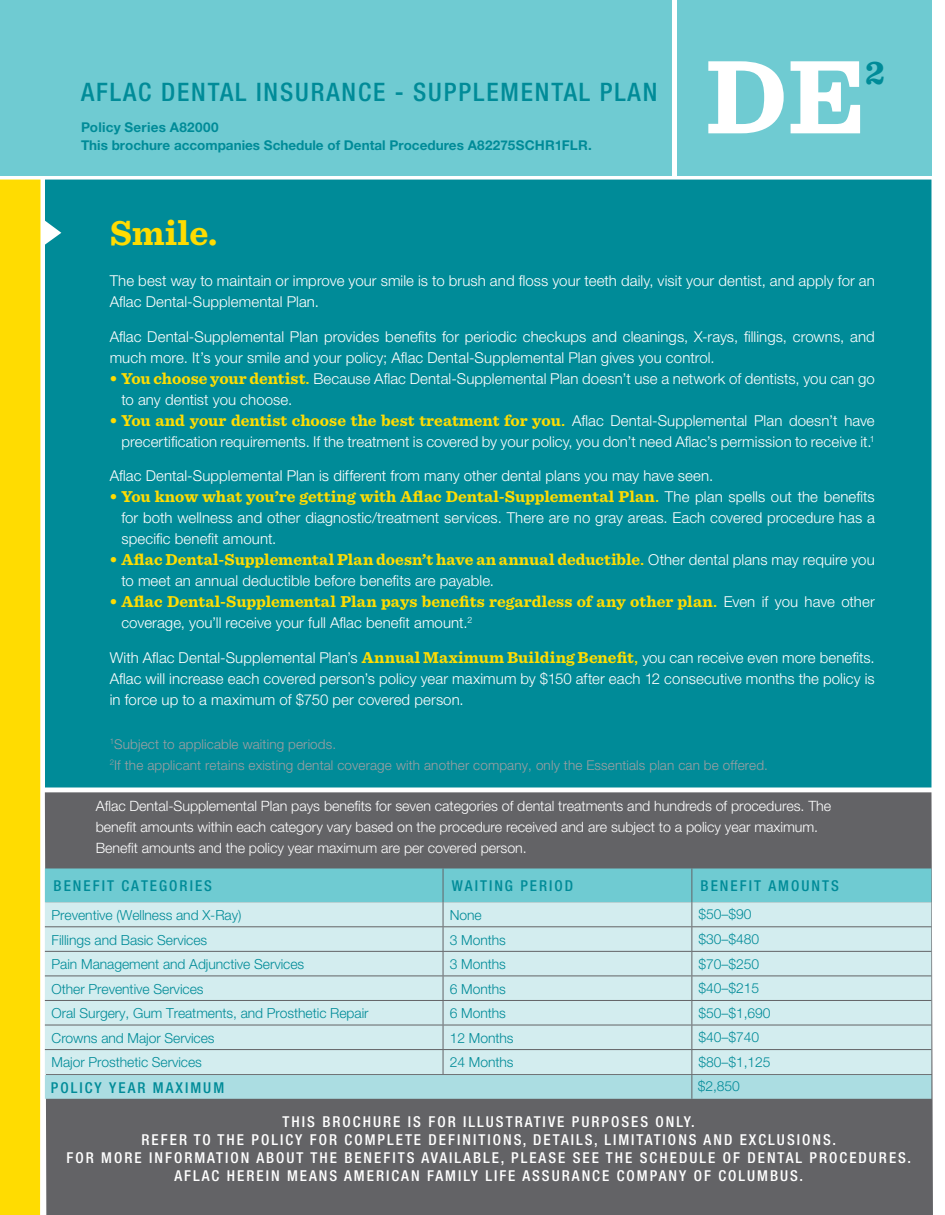
<style>
.page{position:relative;width:945px;height:1215px;background:#fff}
.page>*{position:absolute;margin:0;border:0;box-sizing:border-box;transform-origin:0 0}
.t1{font:700 109.5px "Sentinel";color:#fff}
.t2{font:700 36px "Sentinel";color:#ffdc01}
.t3{font:700 34.5px "Sentinel";color:#008b98}
.t4{font:500 condensed 25.5px "Helvetica Neue LTCE";letter-spacing:.075em;color:#008b98}
.t5{font:700 16.5px "Sentinel";color:#ffdc01}
.t6{font:300 15px/21px "Helvetica Neue CELT";letter-spacing:.005em;color:#fff}
.t7{font:500 condensed 15px/18px "Helvetica Neue LTCE";letter-spacing:.135em;color:#fff;text-align:center}
.t8{font:500 condensed 15px "Helvetica Neue LTCE";letter-spacing:.135em;color:#008b98}
.t9{font:300 14.25px/21px "Helvetica Neue CELT";letter-spacing:-.005em;color:#fff}
.t10{font:300 13.8px "Helvetica Neue CELT";letter-spacing:-.005em;color:#008b98}
.t11{font:300 13.5px/21px "Helvetica Neue CELT";letter-spacing:.01em;color:#9d9fa2}
.t12{font:700 13.5px/18px "Helvetica Neue CELT";color:#008b98}
.s1{color:#ffdc01}
.s2{font-family:"Sentinel";font-weight:700;font-size:16.5px;color:#ffdc01}
.s3{font-weight:500;color:#ffdc01}
.s4{font-family:"Helvetica Neue CELT";font-weight:500;font-size:15px}
.s5{font-family:"Helvetica Neue CELT";font-weight:300;font-size:15px;color:#fff}
</style>
<div class="page">
<div style="left:0;top:0;width:932px;height:176px;background:#6fcbd2"></div>
<div style="left:45px;top:180px;width:887px;height:608px;background:#008b98"></div>
<div style="left:0;top:180px;width:40px;height:1035px;background:#ffdc01"></div>
<div style="left:45px;top:792px;width:888px;height:423px;background:#636366"></div>
<hr style="left:673px;top:0;width:4px;height:176px;background:#fff">
<svg style="left:45px;top:868px;width:886px;height:231px;background:#bce1e4"></svg>
<h3 class="t4" style="left:81px;top:77px;width:578px">AFLAC DENTAL INSURANCE - SUPPLEMENTAL PLAN</h3>
<p class="t12" style="left:81px;top:118px;width:512px">Policy Series A82000<br>This brochure accompanies Schedule of Dental Procedures A82275SCHR1FLR.</p>
<h1 class="t1" style="left:705px;top:10px;width:161px">DE</h1>
<h3 class="t3" style="left:865px;top:45px;width:21px">2</h3>
<h2 class="t2" style="left:110px;top:204px;width:109px">Smile.</h2>
<p class="t6" style="left:110px;top:270px;width:767px">The best way to maintain or improve your smile is to brush and floss your teeth daily, visit your dentist, and apply for an<br>Aflac Dental-Supplemental Plan.</p>
<p class="t6" style="left:110px;top:326px;width:767px">Aflac Dental-Supplemental Plan provides benefits for periodic checkups and cleanings, X-rays, fillings, crowns, and much more. It’s your smile and your policy; Aflac Dental-Supplemental Plan gives you control.</p>
<p class="t6" style="left:121px;top:368px;width:755px;text-indent:-12px"><span class="s1">•</span> <span class="s2">You choose your dentist</span><span class="s3">.</span> Because Aflac Dental-Supplemental Plan doesn’t use a network of dentists, you can go to any dentist you choose.</p>
<p class="t5" style="left:110px;top:407px;width:767px"><span class="s4">•</span> You and your dentist choose the best treatment for you<span class="s4">.</span> <span class="s5">Aflac Dental-Supplemental Plan doesn’t have</span></p>
<p class="t6" style="left:121px;top:431px;width:755px">precertification requirements. If the treatment is covered by your policy, you don’t need Aflac’s permission to receive it.<sup>1</sup></p>
<p class="t6" style="left:110px;top:465px;width:605px">Aflac Dental-Supplemental Plan is different from many other dental plans you may have seen.</p>
<p class="t5" style="left:110px;top:484px;width:767px"><span class="s4">•</span> You know what you’re getting with Aflac Dental-Supplemental Plan<span class="s4">.</span> <span class="s5">The plan spells out the benefits</span></p>
<p class="t6" style="left:121px;top:507px;width:755px">for both wellness and other diagnostic/treatment services. There are no gray areas. Each covered procedure has a specific benefit amount.</p>
<p class="t5" style="left:110px;top:547px;width:767px"><span class="s4">•</span> Aflac Dental-Supplemental Plan doesn’t have an annual deductible<span class="s4">.</span> <span class="s5">Other dental plans may require you</span></p>
<p class="t6" style="left:121px;top:570px;width:374px">to meet an annual deductible before benefits are payable.</p>
<p class="t5" style="left:110px;top:589px;width:767px"><span class="s4">•</span> Aflac Dental-Supplemental Plan pays benefits regardless of any other plan<span class="s4">.</span> <span class="s5">Even if you have other</span></p>
<p class="t6" style="left:121px;top:612px;width:353px">coverage, you’ll receive your full Aflac benefit amount.<sup>2</sup></p>
<p class="t6" style="left:110px;top:647px;width:767px;text-align:justify">With Aflac Dental-Supplemental Plan’s <span class="s2">Annual Maximum Building Benefit</span><span class="s3">,</span> you can receive even more benefits.<br>Aflac will increase each covered person’s policy year maximum by $150 after each 12 consecutive months the policy is in force up to a maximum of $750 per covered person.</p>
<p class="t11" style="left:110px;top:734px;width:660px"><sup>1</sup>Subject to applicable waiting periods.<br><sup>2</sup>If the applicant retains existing dental coverage with another company, only the Essentials plan can be offered.</p>
<p class="t9" style="left:96px;top:796px;width:737px">Aflac Dental-Supplemental Plan pays benefits for seven categories of dental treatments and hundreds of procedures. The benefit amounts within each category vary based on the procedure received and are subject to a policy year maximum.<br>Benefit amounts and the policy year maximum are per covered person.</p>
<p class="t8" style="left:54px;top:877px;width:160px">BENEFIT CATEGORIES</p>
<p class="t8" style="left:452px;top:877px;width:123px">WAITING PERIOD</p>
<p class="t8" style="left:701px;top:877px;width:140px">BENEFIT AMOUNTS</p>
<p class="t10" style="left:52px;top:907px;width:191px">Preventive (Wellness and X-Ray)</p>
<p class="t10" style="left:450px;top:907px;width:33px">None</p>
<p class="t10" style="left:699px;top:906px;width:54px">$50–$90</p>
<p class="t10" style="left:52px;top:931px;width:157px">Fillings and Basic Services</p>
<p class="t10" style="left:450px;top:931px;width:58px">3 Months</p>
<p class="t10" style="left:699px;top:931px;width:62px">$30–$480</p>
<p class="t10" style="left:52px;top:956px;width:254px">Pain Management and Adjunctive Services</p>
<p class="t10" style="left:450px;top:956px;width:58px">3 Months</p>
<p class="t10" style="left:699px;top:955px;width:62px">$70–$250</p>
<p class="t10" style="left:52px;top:980px;width:153px">Other Preventive Services</p>
<p class="t10" style="left:450px;top:980px;width:58px">6 Months</p>
<p class="t10" style="left:699px;top:980px;width:62px">$40–$215</p>
<p class="t10" style="left:52px;top:1005px;width:318px">Oral Surgery, Gum Treatments, and Prosthetic Repair</p>
<p class="t10" style="left:450px;top:1005px;width:58px">6 Months</p>
<p class="t10" style="left:699px;top:1004px;width:74px">$50–$1,690</p>
<p class="t10" style="left:52px;top:1030px;width:164px">Crowns and Major Services</p>
<p class="t10" style="left:450px;top:1030px;width:65px">12 Months</p>
<p class="t10" style="left:699px;top:1029px;width:62px">$40–$740</p>
<p class="t10" style="left:52px;top:1054px;width:152px">Major Prosthetic Services</p>
<p class="t10" style="left:450px;top:1054px;width:65px">24 Months</p>
<p class="t10" style="left:699px;top:1054px;width:74px">$80–$1,125</p>
<p class="t8" style="left:51px;top:1079px;width:175px">POLICY YEAR MAXIMUM</p>
<p class="t10" style="left:698px;top:1078px;width:44px">$2,850</p>
<p class="t7" style="left:66px;top:1112px;width:846px">THIS BROCHURE IS FOR ILLUSTRATIVE PURPOSES ONLY.<br>REFER TO THE POLICY FOR COMPLETE DEFINITIONS, DETAILS, LIMITATIONS AND EXCLUSIONS.<br>FOR MORE INFORMATION ABOUT THE BENEFITS AVAILABLE, PLEASE SEE THE SCHEDULE OF DENTAL PROCEDURES.<br>AFLAC HEREIN MEANS AMERICAN FAMILY LIFE ASSURANCE COMPANY OF COLUMBUS.</p>
</div>
